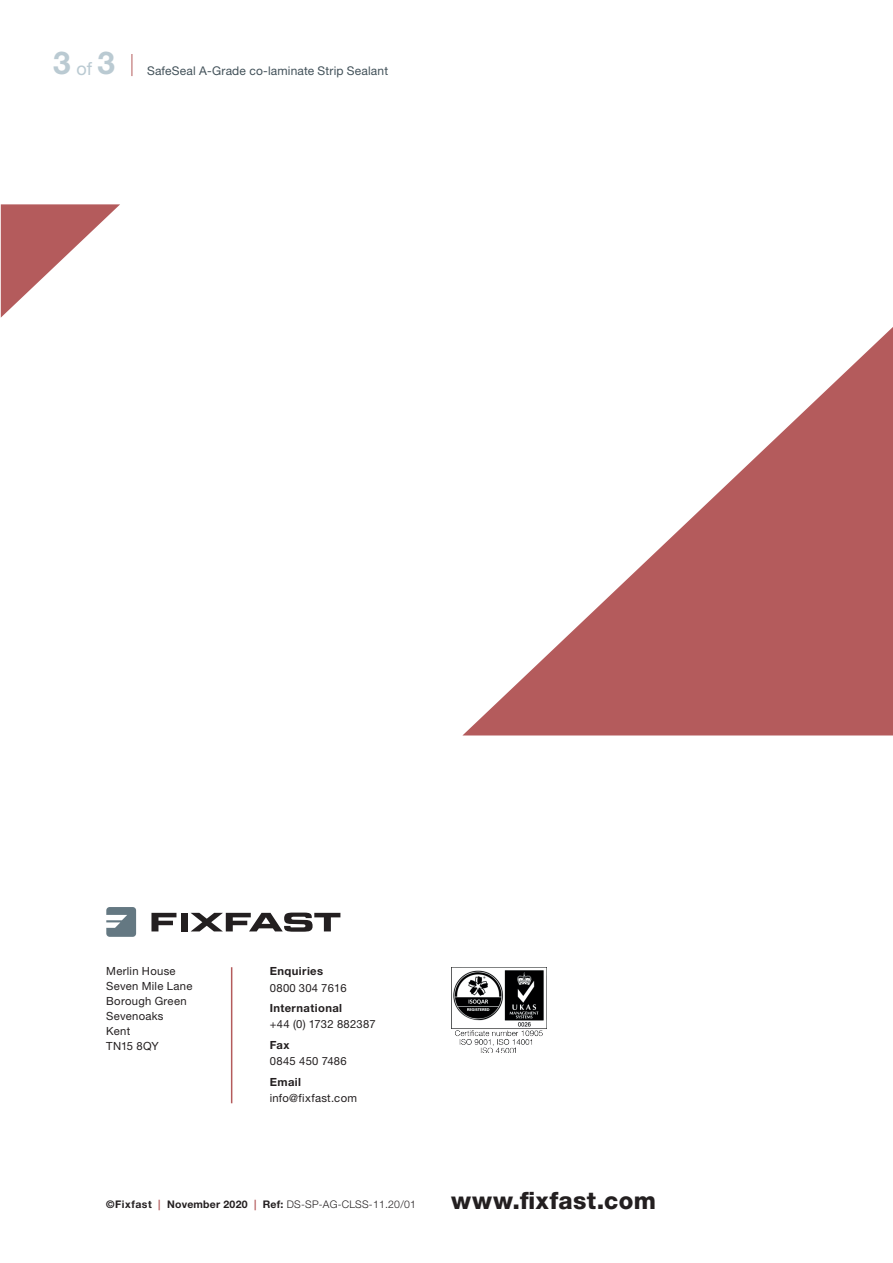
<style>
.page{position:relative;width:893px;height:1263px;background:#fff}
.page>*{position:absolute;margin:0;border:0;box-sizing:border-box;transform-origin:0 0}
.t1{font:700 31.5px "Helvetica Neue LT Std";color:#bacad2}
.t2{font:800 24px "Helvetica Neue LT Std";letter-spacing:.015em;color:#231f20}
.t3{font:12px "Helvetica Neue LT Std";letter-spacing:.015em;color:#425159}
.t4{font:11.25px/15px "Helvetica Neue LT Std";letter-spacing:.025em;color:#231f20}
.t5{font:700 11.25px "Helvetica Neue LT Std";letter-spacing:.035em;color:#231f20}
.t6{font:700 10.5px "Helvetica Neue LT Std";letter-spacing:.02em;color:#231f20}
.s1{font-weight:400;font-size:18px}
.s2{color:#b45b5c}
.s3{font-weight:300}
</style>
<div class="page">
<img style="left:452px;top:967px;width:94px;height:86px">
<hr style="left:231px;top:967px;width:1px;height:136px;background:#b45b5c">
<svg style="left:106px;top:907px;width:30px;height:30px"></svg>
<svg style="left:151px;top:913px;width:25px;height:18px"></svg>
<div style="left:181px;top:913px;width:6px;height:18px;background:#231f20"></div>
<svg style="left:191px;top:912px;width:149px;height:20px"></svg>
<svg style="left:0;top:204px;width:120px;height:114px"></svg>
<svg style="left:463px;top:327px;width:430px;height:408px"></svg>
<svg style="left:132px;top:54px;width:1px;height:22px"></svg>
<h1 class="t1" style="left:53px;top:43px;width:63px">3<span class="s1">of</span>3</h1>
<p class="t3" style="left:147px;top:64px;width:243px">SafeSeal A-Grade co-laminate Strip Sealant</p>
<p class="t4" style="left:106px;top:963px;width:88px">Merlin House<br>Seven Mile Lane<br>Borough Green<br>Sevenoaks<br>Kent<br>TN15 8QY</p>
<p class="t5" style="left:270px;top:964px;width:55px">Enquiries</p>
<p class="t4" style="left:270px;top:980px;width:78px">0800 304 7616</p>
<p class="t5" style="left:270px;top:1001px;width:74px">International</p>
<p class="t4" style="left:270px;top:1017px;width:107px">+44 (0) 1732 882387</p>
<p class="t5" style="left:270px;top:1038px;width:21px">Fax</p>
<p class="t4" style="left:270px;top:1053px;width:79px">0845 450 7486</p>
<p class="t5" style="left:270px;top:1075px;width:33px">Email</p>
<p class="t4" style="left:270px;top:1090px;width:89px">info@fixfast.com</p>
<p class="t6" style="left:106px;top:1198px;width:311px">©Fixfast <span class="s2">|</span> November 2020 <span class="s2">|</span> Ref: <span class="s3">DS-SP-AG-CLSS-11.20/01</span></p>
<h2 class="t2" style="left:451px;top:1186px;width:206px">www.fixfast.com</h2>
</div>
